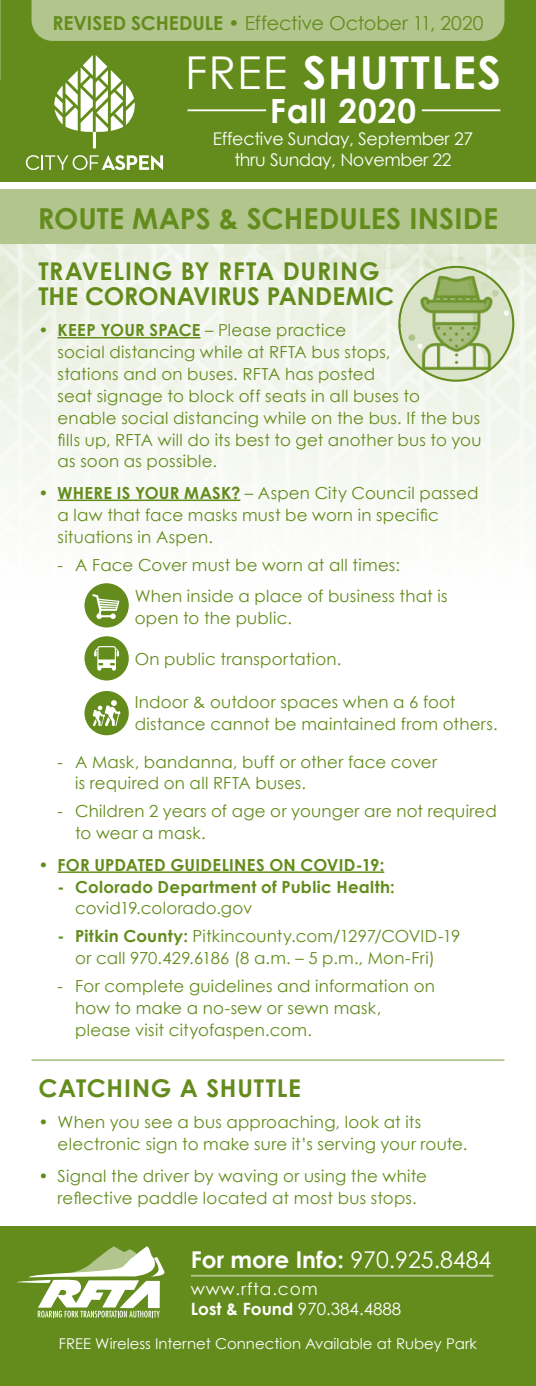
<style>
.page{position:relative;width:536px;height:1386px;background:#fff}
.page>*{position:absolute;margin:0;border:0;box-sizing:border-box;transform-origin:0 0}
.t1{font:700 45.32px "Century Gothic";letter-spacing:.03em;color:#fff}
.t2{font:700 33.43px "Century Gothic";letter-spacing:.03em;color:#fff}
.t3{font:700 28.88px "Century Gothic";letter-spacing:.005em;color:#638c1c}
.t4{font:700 24.5px/24.5px "Century Gothic";letter-spacing:.02em;color:#638c1c}
.t5{font:700 23.1px "Century Gothic";color:#fff}
.t6{font:19.25px "Century Gothic";letter-spacing:-.005em;color:#638c1c}
.t7{font:17.5px/21px "Century Gothic";letter-spacing:-.02em;color:#fff;text-align:center}
.t8{font:16.97px/20.1px "Century Gothic";letter-spacing:.025em;color:#fff}
.t9{font:16.62px/21.9px "Century Gothic";letter-spacing:.015em;color:#638c1c}
.t10{font:700 16.62px "Century Gothic";letter-spacing:.015em;color:#638c1c}
.t11{font:14.88px "Century Gothic";color:#fff}
.s1{font-weight:700}
.s2{font-weight:400}
</style>
<div class="page">
<img style="left:0;top:243px;width:536px;height:411px">
<div style="left:0;top:0;width:536px;height:181px;background:#638c1c"></div>
<div style="left:0;top:189px;width:536px;height:54px;background:#b1c58d"></div>
<div style="left:32px;top:0;width:472px;height:41px;background:#b1c58d"></div>
<svg style="left:54px;top:55px;width:81px;height:93px"></svg>
<svg style="left:26px;top:155px;width:137px;height:15px"></svg>
<hr style="left:58px;top:337px;width:142px;height:1px;background:#638c1c">
<hr style="left:58px;top:500px;width:182px;height:1px;background:#638c1c">
<hr style="left:58px;top:871px;width:326px;height:2px;background:#638c1c">
<hr style="left:32px;top:1059px;width:472px;height:2px;background:#b1c58d">
<div style="left:0;top:1227px;width:536px;height:159px;background:#638c1c"></div>
<hr style="left:191px;top:1275px;width:302px;height:2px;background:#b1c58d">
<hr style="left:421px;top:109px;width:79px;height:2px;background:#fff">
<hr style="left:187px;top:109px;width:79px;height:2px;background:#fff">
<svg style="left:17px;top:1246px;width:148px;height:71px"></svg>
<img style="left:0;top:0;width:1px;height:80px">
<img style="left:0;top:613px;width:1px;height:41px">
<img style="left:399px;top:267px;width:114px;height:114px;border-radius:57px">
<div style="left:398px;top:266px;width:116px;height:116px;border:2px solid #638c1c;border-radius:50%"></div>
<div style="left:84px;top:583px;width:45px;height:45px;background:#638c1c;border-radius:50%"></div>
<svg style="left:92px;top:594px;width:27px;height:25px"></svg>
<div style="left:84px;top:636px;width:45px;height:45px;background:#638c1c;border-radius:50%"></div>
<svg style="left:94px;top:646px;width:25px;height:25px"></svg>
<div style="left:84px;top:691px;width:45px;height:44px;background:#638c1c;border-radius:50%"></div>
<svg style="left:93px;top:700px;width:27px;height:26px"></svg>
<p class="t6" style="left:52px;top:11px;width:432px"><span class="s1">REVISED SCHEDULE</span> • Effective October 11, 2020</p>
<h1 class="t1" style="left:185px;top:44px;width:317px"><span class="s2">FREE</span> SHUTTLES</h1>
<h2 class="t2" style="left:270px;top:90px;width:148px">Fall 2020</h2>
<p class="t7" style="left:213px;top:128px;width:261px">Effective Sunday, September 27 thru Sunday, November 22</p>
<h3 class="t3" style="left:38px;top:200px;width:462px">ROUTE MAPS &amp; SCHEDULES INSIDE</h3>
<h3 class="t4" style="left:38px;top:259px;width:357px">TRAVELING BY RFTA DURING<br>THE CORONAVIRUS PANDEMIC</h3>
<p class="t9" style="left:58px;top:319px;width:425px;text-indent:-19px">• <span class="s1">KEEP YOUR SPACE</span> – Please practice<br>social distancing while at RFTA bus stops,<br>stations and on buses. RFTA has posted<br>seat signage to block off seats in all buses to enable social distancing while on the bus. If the bus fills up, RFTA will do its best to get another bus to you as soon as possible.</p>
<p class="t9" style="left:58px;top:482px;width:422px;text-indent:-19px">• <span class="s1">WHERE IS YOUR MASK?</span> – Aspen City Council passed a law that face masks must be worn in specific situations in Aspen.</p>
<p class="t9" style="left:135px;top:549px;width:314px;line-height:31.3px;text-indent:-77px">- A Face Cover must be worn at all times:<br>When inside a place of business that is</p>
<p class="t9" style="left:135px;top:607px;width:159px">open to the public.</p>
<p class="t9" style="left:135px;top:648px;width:208px">On public transportation.</p>
<p class="t9" style="left:135px;top:691px;width:364px">Indoor &amp; outdoor spaces when a 6 foot distance cannot be maintained from others.</p>
<p class="t9" style="left:75px;top:750px;width:363px;text-indent:-18px">- A Mask, bandanna, buff or other face cover is required on all RFTA buses.</p>
<p class="t9" style="left:75px;top:800px;width:423px;text-indent:-18px">- Children 2 years of age or younger are not required to wear a mask.</p>
<p class="t10" style="left:38px;top:854px;width:347px"><span class="s2">•</span> FOR UPDATED GUIDELINES ON COVID-19:</p>
<p class="t10" style="left:58px;top:876px;width:338px">- Colorado Department of Public Health:</p>
<p class="t9" style="left:75px;top:897px;width:178px">covid19.colorado.gov</p>
<p class="t9" style="left:58px;top:925px;width:404px;text-align:center"><span class="s1">- Pitkin County:</span> Pitkincounty.com/1297/COVID-19 or call 970.429.6186 (8 a.m. – 5 p.m., Mon-Fri)</p>
<p class="t9" style="left:75px;top:975px;width:361px;text-indent:-18px">- For complete guidelines and information on how to make a no-sew or sewn mask, please visit cityofaspen.com.</p>
<h3 class="t4" style="left:38px;top:1075px;width:264px">CATCHING A SHUTTLE</h3>
<p class="t9" style="left:58px;top:1111px;width:411px;text-indent:-19px">• When you see a bus approaching, look at its electronic sign to make sure it’s serving your route.</p>
<p class="t9" style="left:38px;top:1164px;width:390px;text-align:center">• Signal the driver by waving or using the white reflective paddle located at most bus stops.</p>
<h3 class="t5" style="left:191px;top:1245px;width:302px">For more Info: <span class="s2">970.925.8484</span></h3>
<p class="t8" style="left:191px;top:1278px;width:212px">www.rfta.com<br><span class="s1">Lost &amp; Found</span> 970.384.4888</p>
<p class="t11" style="left:59px;top:1334px;width:419px">FREE Wireless Internet Connection Available at Rubey Park</p>
</div>
